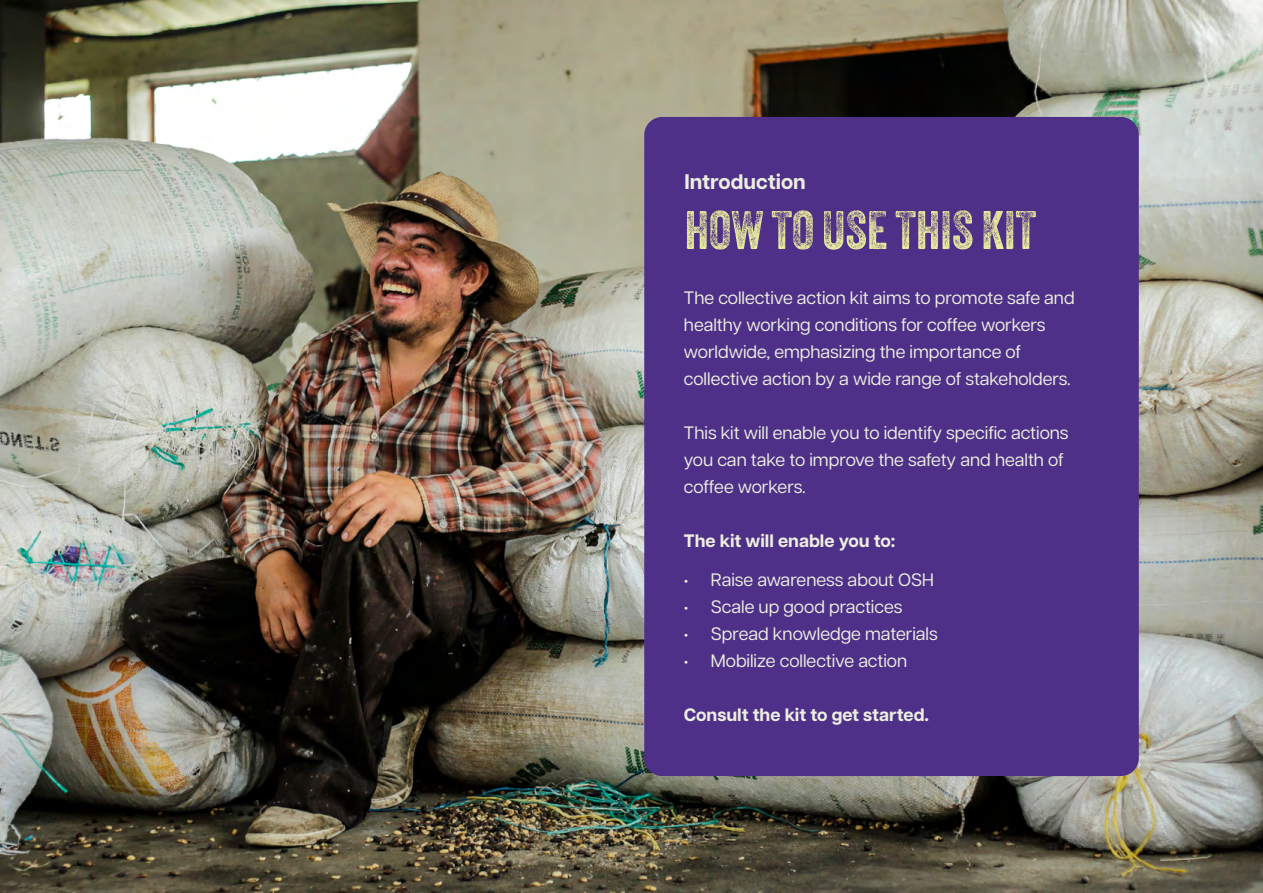
<style>
.page{position:relative;width:1263px;height:893px;background:#fff}
.page>*{position:absolute;margin:0;border:0;box-sizing:border-box;transform-origin:0 0}
.t1{font:52.5px "Veneer Three";color:#e9eb9e}
.t2{font:700 21px "Articulat CF";color:#edeee0}
.t3{font:18px/27px "Articulat CF";color:#edeee0}
.t4{font:700 18px "Articulat CF";color:#edeee0}
</style>
<div class="page">
<img style="left:0;top:0;width:1263px;height:893px">
<div style="left:644px;top:117px;width:495px;height:659px;background:#4e3088;border-radius:18px"></div>
<p class="t2" style="left:684px;top:166px;width:123px">Introduction</p>
<h1 class="t1" style="left:684px;top:198px;width:353px">HOW TO USE THIS KIT</h1>
<p class="t3" style="left:684px;top:283px;width:392px">The collective action kit aims to promote safe and healthy working conditions for coffee workers worldwide, emphasizing the importance of collective action by a wide range of stakeholders.</p>
<p class="t3" style="left:684px;top:418px;width:386px">This kit will enable you to identify specific actions you can take to improve the safety and health of coffee workers.</p>
<p class="t4" style="left:684px;top:527px;width:213px">The kit will enable you to:</p>
<p class="t3" style="left:684px;top:565px;width:252px">• Raise awareness about OSH</p>
<p class="t3" style="left:684px;top:592px;width:220px">• Scale up good practices</p>
<p class="t3" style="left:684px;top:619px;width:255px">• Spread knowledge materials</p>
<p class="t3" style="left:684px;top:646px;width:225px">• Mobilize collective action</p>
<p class="t4" style="left:684px;top:702px;width:247px">Consult the kit to get started.</p>
</div>
